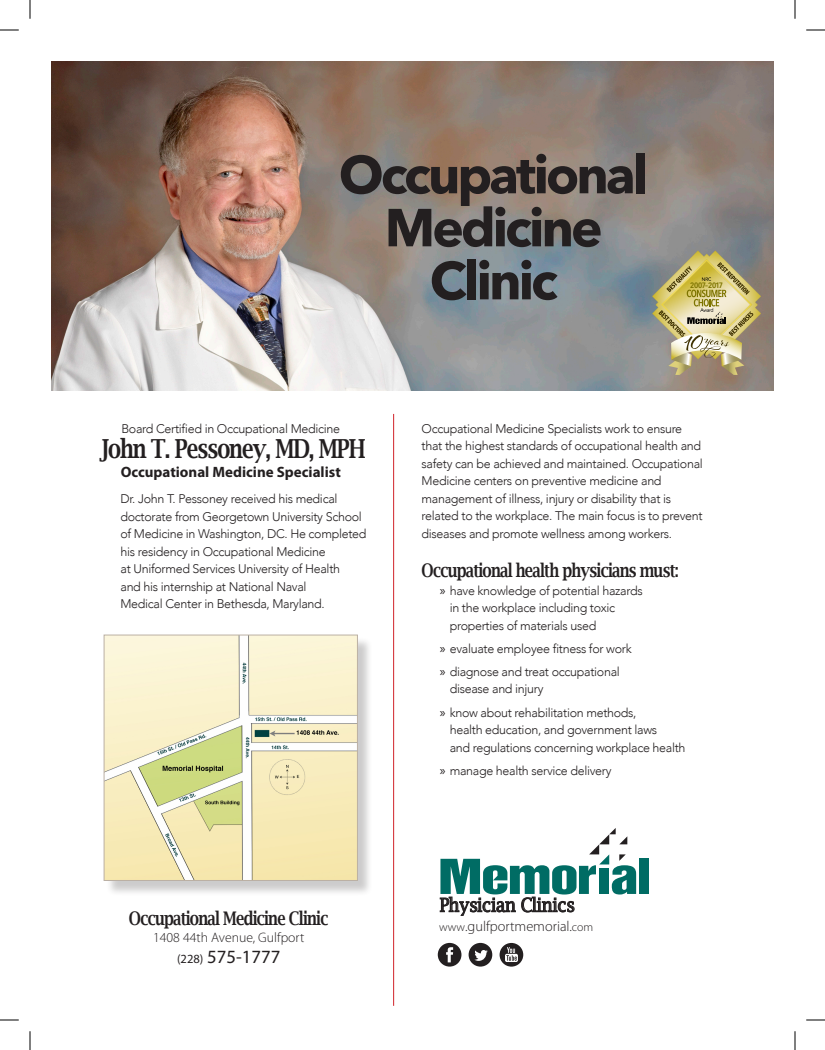
<style>
.page{position:relative;width:825px;height:1050px;background:#fff}
.page>*{position:absolute;margin:0;border:0;box-sizing:border-box;transform-origin:0 0}
.t1{font:700 52.88px/53px "Avenir Next";letter-spacing:-.055em;color:#231f20;text-align:center}
.t2{font:600 26.25px "Lucida Bright";letter-spacing:-.05em;color:#231f20;scale:.8 1}
.t3{font:19px "Lucida Fax";letter-spacing:-.045em;color:#231f20;scale:.9 1}
.t4{font:600 18.75px "Lucida Bright";letter-spacing:-.05em;color:#231f20;scale:.8 1}
.t5{font:18.75px "Myriad Pro";color:#231f20}
.t6{font:700 15px "Myriad Pro";color:#231f20}
.t7{font:300 14.38px "Myriad Pro";color:#231f20}
.t8{font:300 13.75px "Myriad Pro";color:#231f20}
.t9{font:300 12.5px/17.5px "Avenir";letter-spacing:-.025em;color:#231f20}
.t10{font:600 7.88px "Avenir Next Condensed";letter-spacing:-.05em;color:#7d7400;scale:1.08 1}
.s1{font-size:12.5px}
.s2{font-family:"Myriad Pro";font-weight:400;font-size:13.75px}
.s3{font-size:11.88px}
</style>
<div class="page">
<img style="left:52px;top:61px;width:721px;height:329px">
<svg style="left:652px;top:250px;width:109px;height:125px;background:#b4ab80"></svg>
<hr style="left:393px;top:414px;width:1px;height:592px;background:#d1232a">
<div style="left:639px;top:859px;width:10px;height:35px;background:#006c64"></div>
<hr style="left:441px;top:918px;width:208px;height:1px;background:#ee1d23">
<svg style="left:440px;top:828px;width:196px;height:88px"></svg>
<svg style="left:438px;top:943px;width:23px;height:24px"></svg>
<svg style="left:469px;top:943px;width:23px;height:24px"></svg>
<svg style="left:500px;top:943px;width:23px;height:24px"></svg>
<div style="left:106px;top:637px;width:267px;height:259px;background:#231f20;opacity:.23"></div>
<img style="left:106px;top:637px;width:250px;height:242px">
<div style="left:104px;top:635px;width:254px;height:246px;border:1px solid #bbb0a4"></div>
<svg style="left:0;top:29px;width:19px;height:2px"></svg>
<svg style="left:806px;top:29px;width:19px;height:2px"></svg>
<svg style="left:0;top:1019px;width:19px;height:2px"></svg>
<svg style="left:806px;top:1019px;width:19px;height:2px"></svg>
<svg style="left:29px;top:0;width:2px;height:19px"></svg>
<svg style="left:29px;top:1031px;width:2px;height:19px"></svg>
<svg style="left:794px;top:0;width:2px;height:19px"></svg>
<svg style="left:794px;top:1031px;width:2px;height:19px"></svg>
<p class="t1" style="left:339px;top:147px;width:311px">Occupational<br>Medicine<br>Clinic</p>
<p class="t10" style="left:690px;top:278px;width:32px">2007–2017</p>
<p class="t9" style="left:121px;top:420px;width:220px">Board Certified in Occupational Medicine</p>
<p class="t2" style="left:100px;top:434px;width:334px">John T. Pessoney, MD, MPH</p>
<p class="t6" style="left:121px;top:462px;width:222px">Occupational Medicine Specialist</p>
<p class="t9" style="left:121px;top:490px;width:248px">Dr. John T. Pessoney received his medical doctorate from Georgetown University School of Medicine in Washington, DC. He completed his residency in Occupational Medicine<br>at Uniformed Services University of Health<br>and his internship at National Naval<br>Medical Center in Bethesda, Maryland.</p>
<p class="t4" style="left:129px;top:907px;width:251px">Occupational Medicine Clinic</p>
<p class="t8" style="left:153px;top:930px;width:153px">1408 44th Avenue, Gulfport</p>
<p class="t5" style="left:177px;top:946px;width:105px"><span class="s1">(228)</span> 575-1777</p>
<p class="t9" style="left:422px;top:420px;width:283px">Occupational Medicine Specialists work to ensure that the highest standards of occupational health and safety can be achieved and maintained. Occupational Medicine centers on preventive medicine and management of illness, injury or disability that is related to the workplace. The main focus is to prevent diseases and promote wellness among workers.</p>
<p class="t4" style="left:422px;top:560px;width:323px">Occupational health physicians must:</p>
<p class="t9" style="left:450px;top:582px;width:194px;text-indent:-10px"><span class="s2">»</span> have knowledge of potential hazards in the workplace including toxic properties of materials used</p>
<p class="t9" style="left:440px;top:637px;width:194px;line-height:23.1px"><span class="s2">»</span> evaluate employee fitness for work <span class="s2">»</span> diagnose and treat occupational</p>
<p class="t9" style="left:440px;top:678px;width:198px;line-height:23.1px;text-indent:10px">disease and injury<br><span class="s2">»</span> know about rehabilitation methods,</p>
<p class="t9" style="left:450px;top:721px;width:237px">health education, and government laws<br>and regulations concerning workplace health</p>
<p class="t9" style="left:440px;top:762px;width:173px"><span class="s2">»</span> manage health service delivery</p>
<p class="t3" style="left:439px;top:894px;width:152px">Physician Clinics</p>
<p class="t7" style="left:439px;top:918px;width:156px"><span class="s3">www</span>.gulfportmemorial.<span class="s3">com</span></p>
</div>
